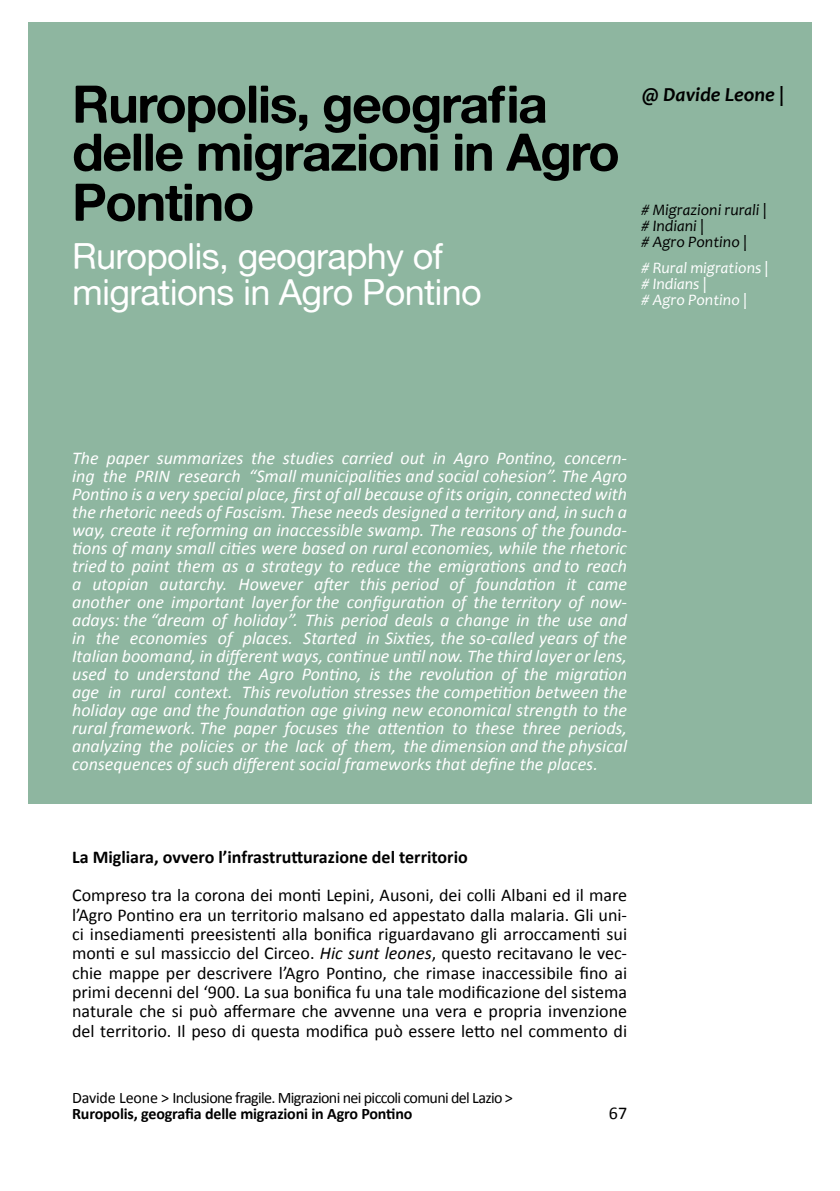
<style>
.page{position:relative;width:840px;height:1191px;background:#fff}
.page>*{position:absolute;margin:0;border:0;box-sizing:border-box;transform-origin:0 0}
.t1{font:52px/49px "Alte Haas Grotesk Bold";letter-spacing:-.03em;color:#000}
.t2{font:36px/36px "Alte Haas Grotesk";letter-spacing:-.02em;color:#fff}
.t3{font:italic 700 20px "Candara";color:#000}
.t4{font:italic 18px/18px "Calibri";color:#fff;text-align:justify}
.t5{font:18px/19.2px "Calibri";color:#000;text-align:justify}
.t6{font:700 18px "Calibri";color:#000}
.t7{font:16px "Calibri";letter-spacing:-.04em;color:#000}
.t8{font:700 16px "Calibri";letter-spacing:-.01em;color:#000}
.t9{font:italic 16px/16px "Candara";color:#000}
.t10{font:italic 16px/16px "Candara";color:#fff}
.s1{font-size:18px}
.s2{font-style:italic}
</style>
<div class="page">
<div style="left:28px;top:22px;width:783px;height:781px;background:#8eb6a0"></div>
<h1 class="t1" style="left:72px;top:78px;width:549px">Ruropolis, geografia delle migrazioni in Agro<br>Pontino</h1>
<h2 class="t2" style="left:72px;top:237px;width:411px">Ruropolis, geography of migrations in Agro Pontino</h2>
<p class="t3" style="left:641px;top:82px;width:144px"><span class="s1">@</span> Davide Leone |</p>
<p class="t9" style="left:641px;top:201px;width:127px"># Migrazioni rurali | # Indiani |<br># Agro Pontino |</p>
<p class="t10" style="left:641px;top:259px;width:129px"># Rural migrations | # Indians |<br># Agro Pontino |</p>
<p class="t4" style="left:72px;top:449px;width:556px">The paper summarizes the studies carried out in Agro Pontino, concern&shy;ing the PRIN research “Small municipalities and social cohesion”. The Agro Pontino is a very special place, first of all because of its origin, connected with the rhetoric needs of Fascism. These needs designed a territory and, in such a way, create it reforming an inaccessible swamp. The reasons of the founda&shy;tions of many small cities were based on rural economies, while the rhetoric tried to paint them as a strategy to reduce the emigrations and to reach a utopian autarchy. However after this period of foundation it came another one important layer for the configuration of the territory of now&shy;adays: the “dream of holiday”. This period deals a change in the use and in the economies of places. Started in Sixties, the so-called years of the Italian boomand, in different ways, continue until now. The third layer or lens, used to understand the Agro Pontino, is the revolution of the migration age in rural context. This revolution stresses the competition between the holiday age and the foundation age giving new economical strength to the rural framework. The paper focuses the attention to these three periods, analyzing the policies or the lack of them, the dimension and the physical consequences of such different social frameworks that define the places.</p>
<p class="t6" style="left:72px;top:845px;width:397px">La Migliara, ovvero l’infrastrutturazione del territorio</p>
<p class="t5" style="left:72px;top:885px;width:556px">Compreso tra la corona dei monti Lepini, Ausoni, dei colli Albani ed il mare l’Agro Pontino era un territorio malsano ed appestato dalla malaria. Gli uni&shy;ci insediamenti preesistenti alla bonifica riguardavano gli arroccamenti sui monti e sul massiccio del Circeo. <span class="s2">Hic sunt leones</span>, questo recitavano le vec&shy;chie mappe per descrivere l’Agro Pontino, che rimase inaccessibile fino ai primi decenni del ‘900. La sua bonifica fu una tale modificazione del sistema naturale che si può affermare che avvenne una vera e propria invenzione del territorio. Il peso di questa modifica può essere letto nel commento di</p>
<p class="t7" style="left:72px;top:1087px;width:442px">Davide Leone &gt; Inclusione fragile. Migrazioni nei piccoli comuni del Lazio &gt;</p>
<p class="t8" style="left:72px;top:1103px;width:341px">Ruropolis, geografia delle migrazioni in Agro Pontino</p>
<p class="t5" style="left:608px;top:1103px;width:20px">67</p>
</div>
